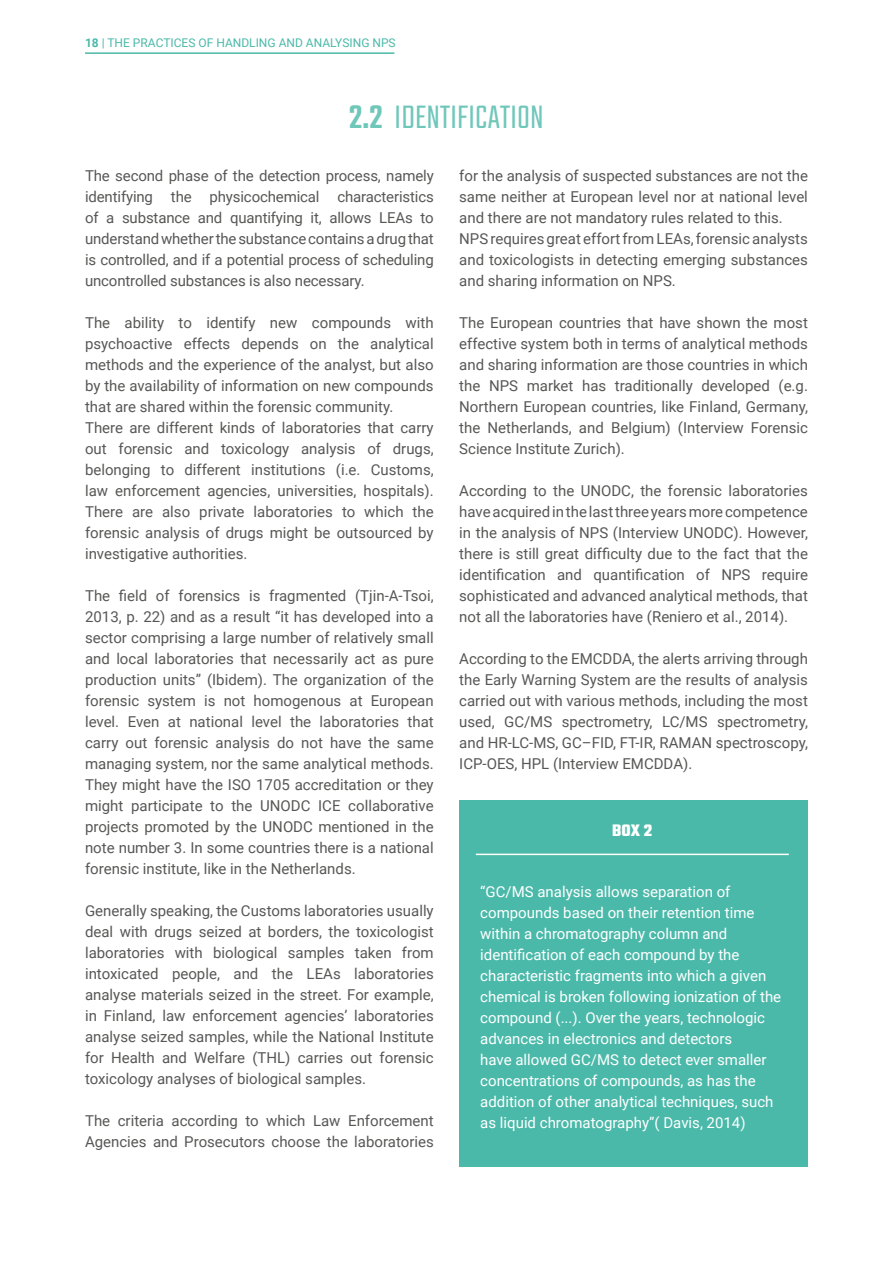
<style>
.page{position:relative;width:893px;height:1263px;background:#fff}
.page>*{position:absolute;margin:0;border:0;box-sizing:border-box;transform-origin:0 0}
.t1{font:300 36px "Teko";color:#6fc7ba}
.t2{font:700 18px "Teko";color:#fff}
.t3{font:15px/21px "Roboto";color:#575756;text-align:justify}
.t4{font:15px/21px "Roboto";color:#fff}
.t5{font:12px "Roboto";color:#4bb9a9}
.s1{font-weight:700}
.s2{font-weight:500}
</style>
<div class="page">
<hr style="left:85px;top:52px;width:309px;height:2px;background:#4bb9a9">
<div style="left:459px;top:800px;width:349px;height:366px;background:#4bb9a9"></div>
<hr style="left:476px;top:854px;width:313px;height:1px;background:#fff">
<p class="t5" style="left:85px;top:35px;width:312px"><span class="s1">18</span> | THE PRACTICES OF HANDLING AND ANALYSING NPS</p>
<h1 class="t1" style="left:349px;top:97px;width:196px"><span class="s2">2.2</span> IDENTIFICATION</h1>
<p class="t3" style="left:85px;top:165px;width:350px">The second phase of the detection process, namely identifying the physicochemical characteristics of a substance and quantifying it, allows LEAs to understand whether the substance contains a drug that is controlled, and if a potential process of scheduling uncontrolled substances is also necessary.</p>
<p class="t3" style="left:85px;top:312px;width:350px;text-align:left">The ability to identify new compounds with psychoactive effects depends on the analytical methods and the experience of the analyst, but also by the availability of information on new compounds that are shared within the forensic community.<br>There are different kinds of laboratories that carry out forensic and toxicology analysis of drugs, belonging to different institutions (i.e. Customs, law enforcement agencies, universities, hospitals).<br>There are also private laboratories to which the forensic analysis of drugs might be outsourced by investigative authorities.</p>
<p class="t3" style="left:85px;top:585px;width:350px">The field of forensics is fragmented (Tjin-A-Tsoi, 2013, p. 22) and as a result “it has developed into a sector comprising a large number of relatively small and local laboratories that necessarily act as pure production units” (Ibidem). The organization of the forensic system is not homogenous at European level. Even at national level the laboratories that carry out forensic analysis do not have the same managing system, nor the same analytical methods.<br>They might have the ISO 1705 accreditation or they might participate to the UNODC ICE collaborative projects promoted by the UNODC mentioned in the note number 3. In some countries there is a national forensic institute, like in the Netherlands.</p>
<p class="t3" style="left:85px;top:900px;width:350px">Generally speaking, the Customs laboratories usually deal with drugs seized at borders, the toxicologist laboratories with biological samples taken from intoxicated people, and the LEAs laboratories analyse materials seized in the street. For example, in Finland, law enforcement agencies’ laboratories analyse seized samples, while the National Institute for Health and Welfare (THL) carries out forensic toxicology analyses of biological samples.</p>
<p class="t3" style="left:85px;top:1110px;width:350px">The criteria according to which Law Enforcement<br>Agencies and Prosecutors choose the laboratories</p>
<p class="t3" style="left:459px;top:165px;width:350px;text-align:left">for the analysis of suspected substances are not the same neither at European level nor at national level and there are not mandatory rules related to this.<br>NPS requires great effort from LEAs, forensic analysts and toxicologists in detecting emerging substances and sharing information on NPS.</p>
<p class="t3" style="left:459px;top:312px;width:350px">The European countries that have shown the most effective system both in terms of analytical methods and sharing information are those countries in which the NPS market has traditionally developed (e.g.<br>Northern European countries, like Finland, Germany, the Netherlands, and Belgium) (Interview Forensic Science Institute Zurich).</p>
<p class="t3" style="left:459px;top:480px;width:350px">According to the UNODC, the forensic laboratories have acquired in the last three years more competence in the analysis of NPS (Interview UNODC). However, there is still great difficulty due to the fact that the identification and quantification of NPS require sophisticated and advanced analytical methods, that not all the laboratories have (Reniero et al., 2014).</p>
<p class="t3" style="left:459px;top:648px;width:350px">According to the EMCDDA, the alerts arriving through the Early Warning System are the results of analysis carried out with various methods, including the most used, GC/MS spectrometry, LC/MS spectrometry, and HR-LC-MS, GC–FID, FT-IR, RAMAN spectroscopy, ICP-OES, HPL (Interview EMCDDA).</p>
<p class="t2" style="left:612px;top:819px;width:41px">BOX 2</p>
<p class="t4" style="left:480px;top:881px;width:302px">“GC/MS analysis allows separation of compounds based on their retention time within a chromatography column and identification of each compound by the characteristic fragments into which a given chemical is broken following ionization of the compound (...). Over the years, technologic advances in electronics and detectors<br>have allowed GC/MS to detect ever smaller concentrations of compounds, as has the addition of other analytical techniques, such as liquid chromatography”( Davis, 2014)</p>
</div>
